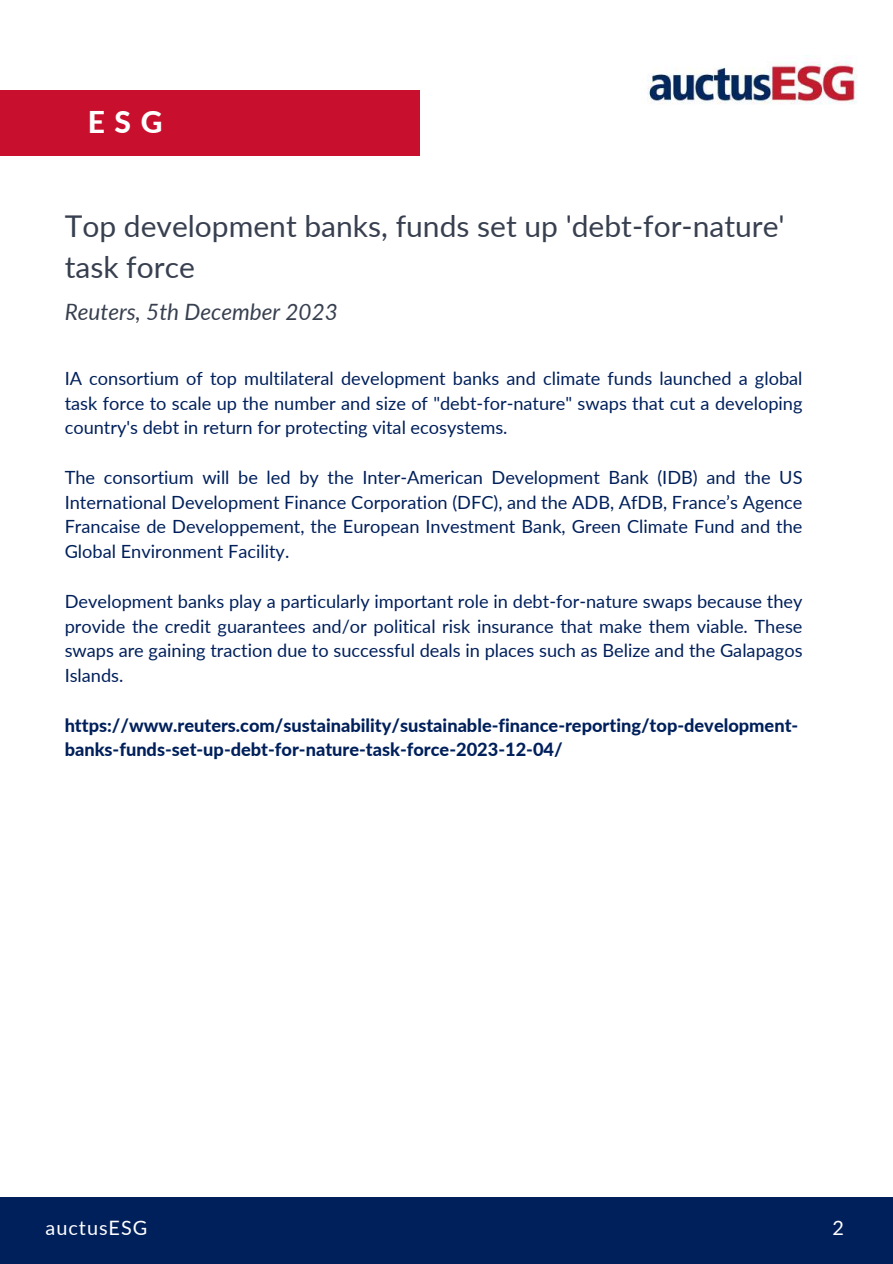
<style>
.page{position:relative;width:893px;height:1264px;background:#fff}
.page>*{position:absolute;margin:0;border:0;box-sizing:border-box;transform-origin:0 0}
.t1{font:30px/41.7px "Lato";color:#384050}
.t2{font:800 30px "Lato";color:#fff}
.t3{font:italic 22.5px "Lato";color:#384050}
.t4{font:19.8px "Lato";letter-spacing:.05em;color:#fff}
.t5{font:18.15px/24.8px "Lato";color:#00205b;text-align:justify}
.t6{font:800 18.15px/24.8px "Lato";color:#00205b}
</style>
<div class="page">
<div style="left:0;top:90px;width:419px;height:66px;background:#c8102e"></div>
<div style="left:0;top:1197px;width:892px;height:66px;background:#00205b"></div>
<img style="left:647px;top:60px;width:210px;height:45px">
<h1 class="t2" style="left:88px;top:103px;width:76px">ESG</h1>
<h1 class="t1" style="left:65px;top:204px;width:721px">Top development banks, funds set up 'debt-for-nature' task force</h1>
<p class="t3" style="left:65px;top:298px;width:274px">Reuters, 5th December 2023</p>
<p class="t5" style="left:65px;top:365px;width:739px">IA consortium of top multilateral development banks and climate funds launched a global task force to scale up the number and size of "debt-for-nature" swaps that cut a developing country's debt in return for protecting vital ecosystems.</p>
<p class="t5" style="left:65px;top:464px;width:739px">The consortium will be led by the Inter-American Development Bank (IDB) and the US International Development Finance Corporation (DFC), and the ADB, AfDB, France’s Agence Francaise de Developpement, the European Investment Bank, Green Climate Fund and the Global Environment Facility.</p>
<p class="t5" style="left:65px;top:588px;width:739px">Development banks play a particularly important role in debt-for-nature swaps because they provide the credit guarantees and/or political risk insurance that make them viable. These swaps are gaining traction due to successful deals in places such as Belize and the Galapagos Islands.</p>
<p class="t6" style="left:65px;top:712px;width:735px">https://www.reuters.com/sustainability/sustainable-finance-reporting/top-development&shy;banks-funds-set-up-debt-for-nature-task-force-2023-12-04/</p>
<p class="t4" style="left:46px;top:1215px;width:103px">auctusESG</p>
<p class="t4" style="left:832px;top:1215px;width:13px">2</p>
</div>
